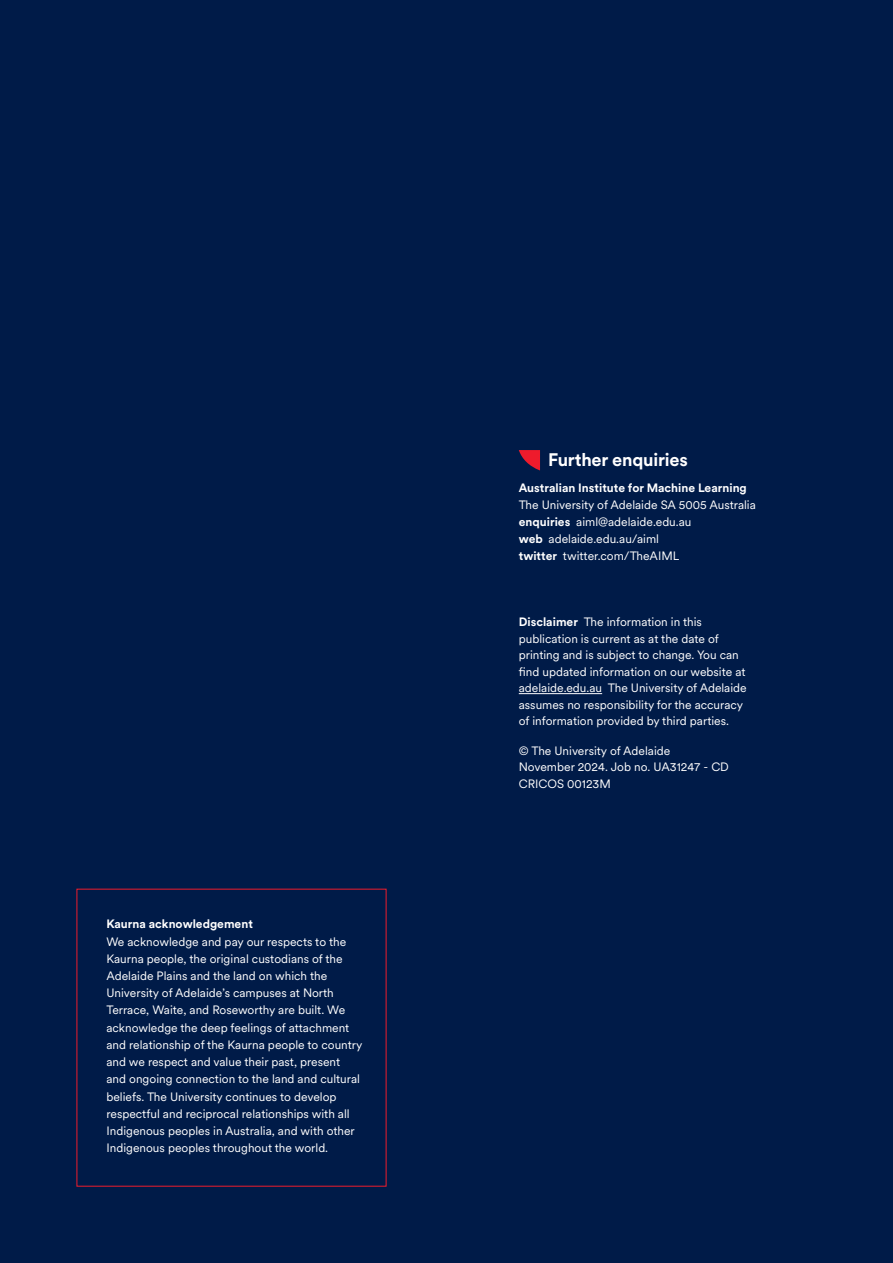
<style>
.page{position:relative;width:893px;height:1263px;background:#001b48}
.page>*{position:absolute;margin:0;border:0;box-sizing:border-box;transform-origin:0 0}
.UoA_head_2{font:700 18px "Circular XX";letter-spacing:-.01em;color:#fff}
.UoA_body{font:12px/17.2px "Circular XX";color:#fff}
.UoA_enquiries{font:12px "Circular XX";color:#fff}
.UoA_enquiries-2{font:700 12px "Circular XX";color:#fff}
.s1{font-weight:700}
</style>
<div class="page">
<hr style="left:519px;top:693px;width:83px;height:1px;background:#fff">
<svg style="left:519px;top:450px;width:21px;height:20px"></svg>
<p class="UoA_body" style="left:106px;top:915px;width:257px"><span class="s1">Kaurna acknowledgement<br></span>We acknowledge and pay our respects to the Kaurna people, the original custodians of the Adelaide Plains and the land on which the University of Adelaide’s campuses at North Terrace, Waite, and Roseworthy are built. We acknowledge the deep feelings of attachment and relationship of the Kaurna people to country and we respect and value their past, present and ongoing connection to the land and cultural beliefs. The University continues to develop respectful and reciprocal relationships with all Indigenous peoples in Australia, and with other Indigenous peoples throughout the world.</p>
<p class="UoA_head_2" style="left:548px;top:447px;width:141px">Further enquiries</p>
<p class="UoA_enquiries-2" style="left:519px;top:480px;width:230px">Australian Institute for Machine Learning</p>
<p class="UoA_enquiries" style="left:519px;top:497px;width:239px">The University of Adelaide SA 5005 Australia</p>
<p class="UoA_enquiries" style="left:519px;top:514px;width:174px"><span class="s1">enquiries</span> aiml@adelaide.edu.au</p>
<p class="UoA_enquiries" style="left:519px;top:531px;width:142px"><span class="s1">web</span> adelaide.edu.au/aiml</p>
<p class="UoA_enquiries" style="left:519px;top:548px;width:162px"><span class="s1">twitter</span> twitter.com/TheAIML</p>
<p class="UoA_body" style="left:519px;top:613px;width:229px;line-height:16.5px"><span class="s1">Disclaimer</span> The information in this publication is current as at the date of printing and is subject to change. You can find updated information on our website at adelaide.edu.au The University of Adelaide assumes no responsibility for the accuracy of information provided by third parties.</p>
<p class="UoA_body" style="left:519px;top:742px;width:212px;line-height:16.5px">© The University of Adelaide<br>November 2024. Job no. UA31247 - CD<br>CRICOS 00123M</p>
</div>
